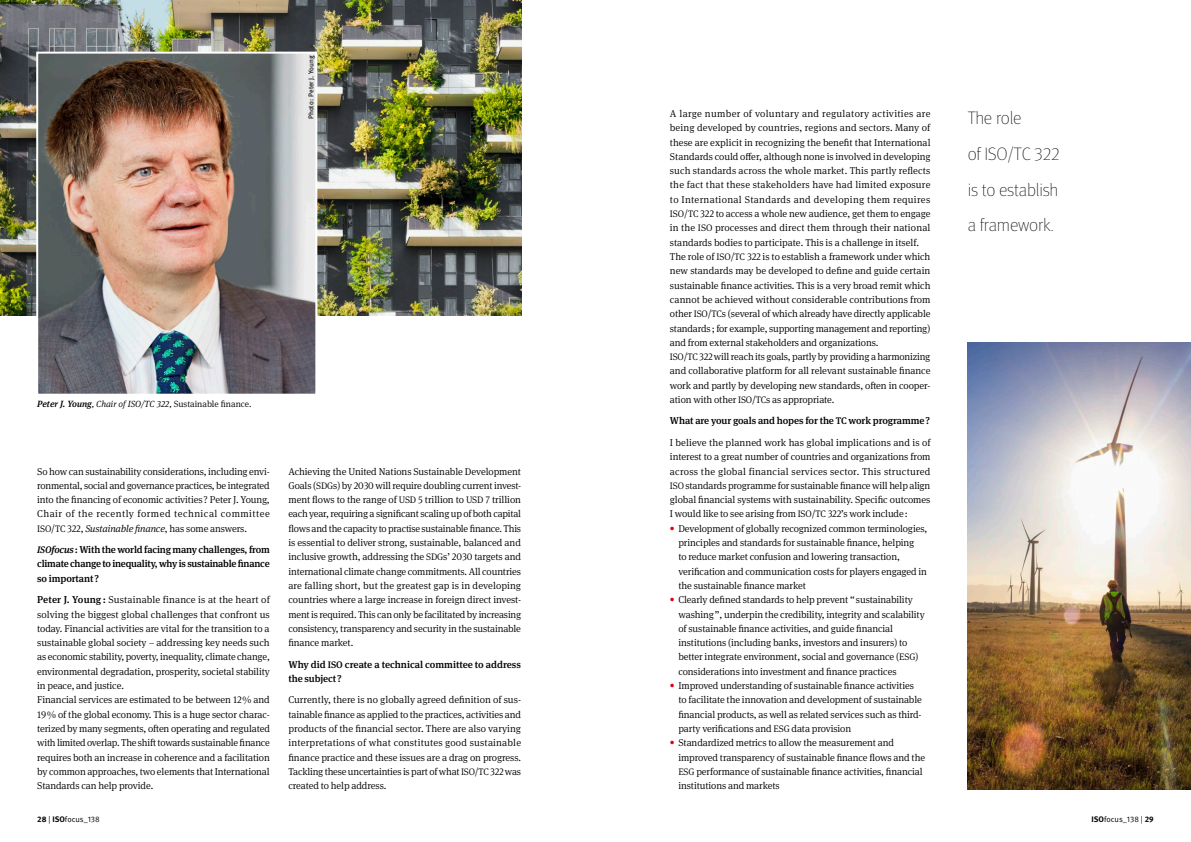
<style>
.page{position:relative;width:1191px;height:842px;background:#fff}
.page>*{position:absolute;margin:0;border:0;box-sizing:border-box;transform-origin:0 0}
.t1{font:100 18px/35.7px "Meta Pro";letter-spacing:-.015em;color:#000}
.t2{font:300 10px/14.3px "Meta Serif Pro";letter-spacing:-.01em;color:#000}
.t3{font:500 10px/14.3px "Meta Serif Pro";letter-spacing:-.01em;color:#000;text-align:justify}
.t4{font:300 10px/21.4px "Meta Serif Pro";letter-spacing:.01em;color:#000}
.t5{font:300 9px "Meta Serif Pro";color:#000}
.t6{font:8px "Meta Pro Norm";color:#000}
.t7{font:7px "Meta Pro";color:#000}
.s1{font-weight:500;font-style:italic}
.s2{font-style:italic}
.s3{font-size:9.5px}
.s4{font-style:italic;font-size:9.5px}
.s5{font-weight:500}
.s6{font-weight:500;font-size:9.5px}
.s7{font-family:"Meta Pro";font-weight:700;color:#e2000f}
.s8{font-family:"Meta Pro";font-weight:700}
</style>
<div class="page">
<img style="left:0;top:0;width:521px;height:316px">
<img style="left:39px;top:55px;width:275px;height:338px">
<div style="left:36px;top:52px;width:281px;height:344px;border:2px solid #fff"></div>
<img style="left:967px;top:342px;width:224px;height:447px">
<p class="t7" style="left:306px;top:119px;width:65px;rotate:-90deg">Photo: Peter J. Young</p>
<p class="t5" style="left:37px;top:398px;width:216px"><span class="s1">Peter J. Young</span><span class="s2">, Chair of ISO/TC 322,</span> Sustainable finance.</p>
<p class="t2" style="left:37px;top:463px;width:234px;text-align:justify">So how can sustainability considerations, including envi&shy;ronmental, social and governance practices, be integrated into the financing of economic activities? Peter J. Young, Chair of the recently formed technical committee <span class="s3">ISO</span>/<span class="s3">TC</span> 322, <span class="s2">Sustainable finance</span>, has some answers.</p>
<p class="t3" style="left:37px;top:542px;width:234px"><span class="s4">ISO</span><span class="s2">focus</span>: With the world facing many challenges, from climate change to inequality, why is sustainable finance so important?</p>
<p class="t2" style="left:37px;top:592px;width:234px"><span class="s5">Peter J. Young :</span> Sustainable finance is at the heart of solving the biggest global challenges that confront us today. Financial activities are vital for the transition to a sustainable global society – addressing key needs such as economic stability, poverty, inequality, climate change, environmental degradation, prosperity, societal stability in peace, and justice.<br>Financial services are estimated to be between 12% and 19% of the global economy. This is a huge sector charac&shy;terized by many segments, often operating and regulated with limited overlap. The shift towards sustainable finance requires both an increase in coherence and a facilitation by common approaches, two elements that International Standards can help provide.</p>
<p class="t2" style="left:288px;top:463px;width:234px;text-align:justify">Achieving the United Nations Sustainable Development Goals (<span class="s3">SDG</span>s) by 2030 will require doubling current invest&shy;ment flows to the range of <span class="s3">USD</span> 5 trillion to <span class="s3">USD</span> 7 trillion each year, requiring a significant scaling up of both capital flows and the capacity to practise sustainable finance. This is essential to deliver strong, sustainable, balanced and inclusive growth, addressing the <span class="s3">SDG</span>s’ 2030 targets and international climate change commitments. All countries are falling short, but the greatest gap is in developing countries where a large increase in foreign direct invest&shy;ment is required. This can only be facilitated by increasing consistency, transparency and security in the sustainable finance market.</p>
<p class="t3" style="left:288px;top:656px;width:234px">Why did <span class="s3">ISO</span> create a technical committee to address the subject?</p>
<p class="t2" style="left:288px;top:692px;width:234px;text-align:justify">Currently, there is no globally agreed definition of sus&shy;tainable finance as applied to the practices, activities and products of the financial sector. There are also varying interpretations of what constitutes good sustainable finance practice and these issues are a drag on progress.<br>Tackling these uncertainties is part of what <span class="s3">ISO</span>/<span class="s3">TC</span> 322 was created to help address.</p>
<p class="t2" style="left:670px;top:106px;width:262px">A large number of voluntary and regulatory activities are being developed by countries, regions and sectors. Many of these are explicit in recognizing the benefit that International Standards could offer, although none is involved in developing such standards across the whole market. This partly reflects the fact that these stakeholders have had limited exposure to International Standards and developing them requires <span class="s3">ISO</span>/<span class="s3">TC</span> 322 to access a whole new audience, get them to engage in the <span class="s3">ISO</span> processes and direct them through their national standards bodies to participate. This is a challenge in itself.<br>The role of <span class="s3">ISO</span>/<span class="s3">TC</span> 322 is to establish a framework under which new standards may be developed to define and guide certain sustainable finance activities. This is a very broad remit which cannot be achieved without considerable contributions from other <span class="s3">ISO</span>/<span class="s3">TC</span>s (several of which already have directly applicable standards; for example, supporting management and reporting) and from external stakeholders and organizations.<br><span class="s3">ISO</span>/<span class="s3">TC</span> 322 will reach its goals, partly by providing a harmonizing and collaborative platform for all relevant sustainable finance work and partly by developing new standards, often in cooper&shy;ation with other <span class="s3">ISO</span>/<span class="s3">TC</span>s as appropriate.</p>
<p class="t4" style="left:670px;top:410px;width:262px"><span class="s5">What are your goals and hopes for the</span> <span class="s6">TC</span> <span class="s5">work programme?<br></span>I believe the planned work has global implications and is of</p>
<p class="t2" style="left:670px;top:449px;width:262px;text-align:justify">interest to a great number of countries and organizations from across the global financial services sector. This structured <span class="s3">ISO</span> standards programme for sustainable finance will help align global financial systems with sustainability. Specific outcomes I would like to see arising from <span class="s3">ISO</span>/<span class="s3">TC</span> 322’s work include:</p>
<p class="t2" style="left:678px;top:521px;width:250px;text-indent:-8px"><span class="s7">•</span> Development of globally recognized common terminologies, principles and standards for sustainable finance, helping<br>to reduce market confusion and lowering transaction, verification and communication costs for players engaged in the sustainable finance market</p>
<p class="t2" style="left:678px;top:592px;width:248px;text-indent:-8px"><span class="s7">•</span> Clearly defined standards to help prevent “sustainability washing”, underpin the credibility, integrity and scalability of sustainable finance activities, and guide financial institutions (including banks, investors and insurers) to better integrate environment, social and governance (<span class="s3">ESG</span>) considerations into investment and finance practices</p>
<p class="t2" style="left:678px;top:678px;width:245px;text-indent:-8px"><span class="s7">•</span> Improved understanding of sustainable finance activities to facilitate the innovation and development of sustainable financial products, as well as related services such as third&shy;party verifications and <span class="s3">ESG</span> data provision</p>
<p class="t2" style="left:678px;top:735px;width:248px;text-indent:-8px"><span class="s7">•</span> Standardized metrics to allow the measurement and improved transparency of sustainable finance flows and the <span class="s3">ESG</span> performance of sustainable finance activities, financial institutions and markets</p>
<h1 class="t1" style="left:967px;top:99px;width:94px">The role<br>of ISO/TC 322 is to establish a framework.</h1>
<p class="t6" style="left:37px;top:813px;width:64px"><span class="s8">28</span> | <span class="s8">ISO</span>focus_138</p>
<p class="t6" style="left:1091px;top:813px;width:64px"><span class="s8">ISO</span>focus_138 | <span class="s8">29</span></p>
</div>
